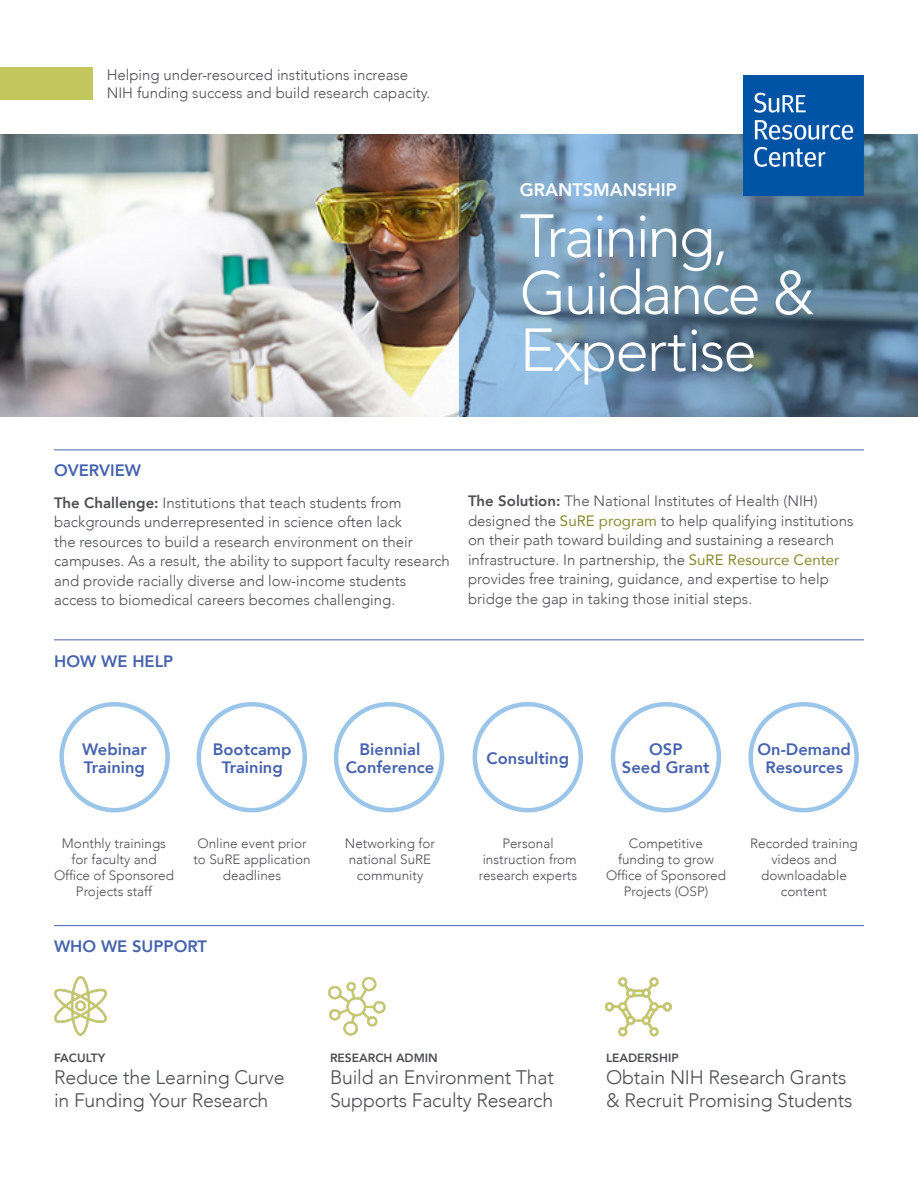
<style>
.page{position:relative;width:918px;height:1188px;background:#fff}
.page>*{position:absolute;margin:0;border:0;box-sizing:border-box;transform-origin:0 0}
.t1{font:300 60px "Avenir";letter-spacing:-.04em;color:#fff}
.t2{font:300 19.5px/22.5px "Avenir";letter-spacing:-.01em;color:#4d4f52}
.t3{font:800 18px "Avenir";color:#fff}
.t4{font:800 16.5px "Avenir";color:#4663ae}
.t5{font:300 15px/19.5px "Avenir";color:#4d4f52}
.t6{font:300 13.5px/16.2px "Avenir";color:#4d4f52;text-align:center}
.t7{font:800 12px "Avenir";color:#4d4f52}
.s1{font-weight:800}
.s2{font-weight:400;color:#878a31}
</style>
<div class="page">
<div style="left:748px;top:702px;width:111px;height:110px;border:4px solid #9bc6ea;border-radius:50%"></div>
<div style="left:611px;top:702px;width:110px;height:110px;border:4px solid #9bc6ea;border-radius:50%"></div>
<div style="left:59px;top:702px;width:111px;height:110px;border:4px solid #9bc6ea;border-radius:50%"></div>
<div style="left:197px;top:702px;width:110px;height:110px;border:4px solid #9bc6ea;border-radius:50%"></div>
<div style="left:334px;top:702px;width:110px;height:110px;border:4px solid #9bc6ea;border-radius:50%"></div>
<img style="left:0;top:135px;width:459px;height:281px">
<div style="left:0;top:67px;width:92px;height:32px;background:#c3c65d"></div>
<svg style="left:459px;top:134px;width:459px;height:282px;background:#66869f"></svg>
<img style="left:744px;top:76px;width:120px;height:119px">
<hr style="left:54px;top:639px;width:810px;height:1px;background:#4663ae">
<hr style="left:54px;top:925px;width:810px;height:1px;background:#4663ae">
<hr style="left:54px;top:450px;width:810px;height:1px;background:#4663ae">
<div style="left:473px;top:702px;width:110px;height:110px;border:4px solid #9bc6ea;border-radius:50%"></div>
<img style="left:54px;top:976px;width:53px;height:60px">
<img style="left:328px;top:976px;width:58px;height:60px">
<img style="left:604px;top:977px;width:67px;height:60px">
<p class="t5" style="left:107px;top:66px;width:325px;line-height:18px">Helping under-resourced institutions increase<br>NIH funding success and build research capacity.</p>
<p class="t3" style="left:520px;top:175px;width:158px">GRANTSMANSHIP</p>
<p class="t1" style="left:520px;top:201px;width:210px">Training,</p>
<p class="t1" style="left:520px;top:258px;width:296px">Guidance &amp;</p>
<p class="t1" style="left:520px;top:315px;width:238px">Expertise</p>
<p class="t4" style="left:54px;top:457px;width:89px">OVERVIEW</p>
<p class="t5" style="left:54px;top:493px;width:398px"><span class="s1">The Challenge:</span> Institutions that teach students from backgrounds underrepresented in science often lack<br>the resources to build a research environment on their campuses. As a result, the ability to support faculty research and provide racially diverse and low-income students access to biomedical careers becomes challenging.</p>
<p class="t4" style="left:54px;top:649px;width:121px">HOW WE HELP</p>
<p class="t5" style="left:468px;top:492px;width:387px"><span class="s1">The Solution:</span> The National Institutes of Health (NIH) designed the <span class="s2">SuRE program</span> to help qualifying institutions on their path toward building and sustaining a research infrastructure. In partnership, the <span class="s2">SuRE Resource Center </span>provides free training, guidance, and expertise to help bridge the gap in taking those initial steps.</p>
<p class="t4" style="left:82px;top:736px;width:66px">Webinar</p>
<p class="t4" style="left:84px;top:754px;width:63px">Training</p>
<p class="t4" style="left:213px;top:736px;width:80px">Bootcamp</p>
<p class="t4" style="left:222px;top:754px;width:63px">Training</p>
<p class="t4" style="left:360px;top:736px;width:62px">Biennial</p>
<p class="t4" style="left:346px;top:754px;width:90px">Conference</p>
<p class="t4" style="left:487px;top:745px;width:84px">Consulting</p>
<p class="t4" style="left:649px;top:737px;width:35px">OSP</p>
<p class="t4" style="left:622px;top:755px;width:89px">Seed Grant</p>
<p class="t4" style="left:757px;top:736px;width:95px">On-Demand</p>
<p class="t4" style="left:765px;top:754px;width:79px">Resources</p>
<p class="t6" style="left:345px;top:835px;width:92px">Networking for national SuRE community</p>
<p class="t6" style="left:606px;top:835px;width:122px">Competitive funding to grow<br>Office of Sponsored<br>Projects (OSP)</p>
<p class="t6" style="left:750px;top:835px;width:109px">Recorded training videos and downloadable content</p>
<p class="t6" style="left:54px;top:835px;width:122px">Monthly trainings for faculty and<br>Office of Sponsored<br>Projects staff</p>
<p class="t6" style="left:193px;top:835px;width:119px">Online event prior to SuRE application deadlines</p>
<p class="t6" style="left:479px;top:835px;width:100px">Personal instruction from research experts</p>
<p class="t4" style="left:54px;top:934px;width:155px">WHO WE SUPPORT</p>
<p class="t7" style="left:54px;top:1048px;width:53px">FACULTY</p>
<p class="t2" style="left:54px;top:1066px;width:232px">Reduce the Learning Curve in Funding Your Research</p>
<p class="t7" style="left:330px;top:1048px;width:109px">RESEARCH ADMIN</p>
<p class="t2" style="left:330px;top:1066px;width:226px">Build an Environment That<br>Supports Faculty Research</p>
<p class="t7" style="left:606px;top:1048px;width:74px">LEADERSHIP</p>
<p class="t2" style="left:606px;top:1066px;width:248px">Obtain NIH Research Grants &amp; Recruit Promising Students</p>
</div>
